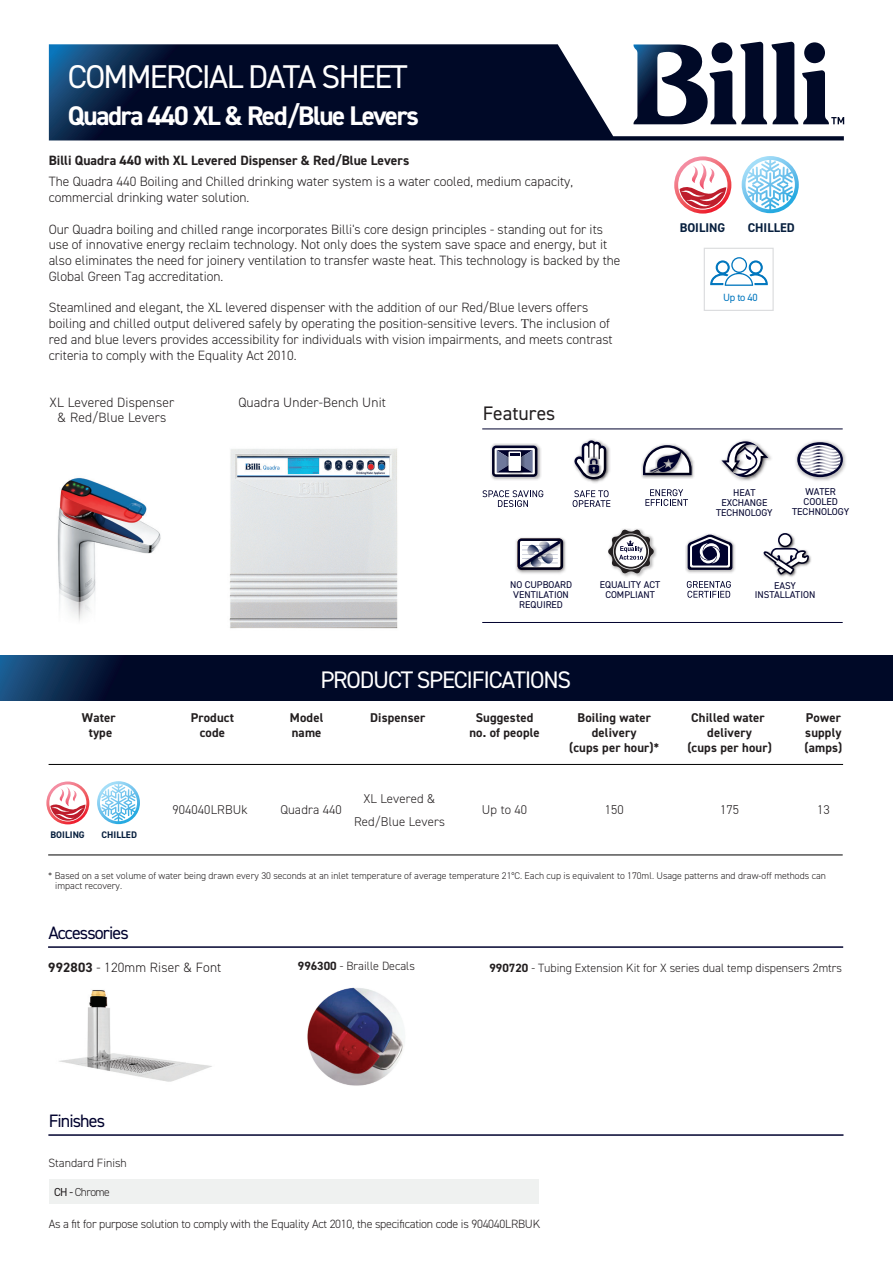
<style>
.page{position:relative;width:893px;height:1263px;background:#fff}
.page>*{position:absolute;margin:0;border:0;box-sizing:border-box;transform-origin:0 0}
.t1{font:33px "DIN2014";letter-spacing:-.05em;color:#fff}
.t2{font:700 27px "DIN2014";letter-spacing:-.05em;color:#fff}
.t3{font:24px "DIN2014";letter-spacing:-.05em;color:#fff}
.t4{font:19.65px "DIN2014";color:#231f20}
.t5{font:18px "DIN2014";letter-spacing:-.05em;color:#00022e}
.t6{font:300 13.5px/15.8px "DIN2014";color:#231f20}
.t7{font:700 13.5px "DIN2014";color:#231f20}
.t8{font:700 12.75px "DIN2014";letter-spacing:.01em;color:#231f20}
.t9{font:300 12.75px "DIN2014";letter-spacing:.01em;color:#231f20}
.t10{font:700 12.75px "DIN2014";color:#071f3e}
.t11{font:300 12px "DIN2014";color:#231f20}
.t12{font:300 12px "DIN2014";letter-spacing:-.02em;color:#231f20}
.t13{font:300 11.55px "DIN2014";letter-spacing:-.05em;color:#231f20}
.t14{font:10.5px "DIN2014";color:#0076be}
.t15{font:9.9px/9.9px "DIN2014";color:#00022e;text-align:center}
.t16{font:300 9.75px/10.5px "DIN2014";color:#231f20}
.t17{font:700 9.6px "DIN2014";color:#071f3e}
.s1{font-family:"Minion Pro";font-weight:400}
.s2{font-weight:700}
.s3{font-weight:400}
</style>
<div class="page">
<img style="left:229px;top:448px;width:169px;height:181px">
<hr style="left:49px;top:764px;width:794px;height:1px;background:#000001">
<hr style="left:48px;top:854px;width:795px;height:1px;background:#000001">
<svg style="left:49px;top:44px;width:795px;height:96px;background:#202c48"></svg>
<svg style="left:0;top:656px;width:893px;height:45px;background:#020e2d"></svg>
<hr style="left:482px;top:428px;width:361px;height:1px;background:#00022e">
<hr style="left:482px;top:622px;width:361px;height:1px;background:#00022e">
<img style="left:491px;top:444px;width:47px;height:35px">
<svg style="left:492px;top:446px;width:45px;height:31px"></svg>
<img style="left:493px;top:445px;width:48px;height:35px">
<svg style="left:495px;top:448px;width:40px;height:26px"></svg>
<img style="left:506px;top:449px;width:18px;height:25px">
<svg style="left:497px;top:450px;width:36px;height:22px"></svg>
<svg style="left:482px;top:490px;width:61px;height:17px"></svg>
<img style="left:586px;top:439px;width:24px;height:44px">
<img style="left:585px;top:441px;width:22px;height:39px">
<svg style="left:574px;top:440px;width:32px;height:39px"></svg>
<svg style="left:573px;top:490px;width:37px;height:17px"></svg>
<img style="left:641px;top:444px;width:53px;height:34px">
<img style="left:643px;top:475px;width:49px;height:2px">
<img style="left:647px;top:475px;width:39px;height:2px">
<svg style="left:643px;top:445px;width:49px;height:30px"></svg>
<svg style="left:645px;top:489px;width:43px;height:17px"></svg>
<img style="left:516px;top:537px;width:50px;height:36px">
<svg style="left:517px;top:538px;width:46px;height:32px"></svg>
<img style="left:778px;top:533px;width:17px;height:13px">
<div style="left:780px;top:535px;width:11px;height:11px;background:#fff;border-radius:50%"></div>
<svg style="left:763px;top:546px;width:47px;height:31px"></svg>
<img style="left:796px;top:441px;width:50px;height:40px">
<svg style="left:797px;top:442px;width:46px;height:35px"></svg>
<svg style="left:800px;top:445px;width:40px;height:29px"></svg>
<img style="left:738px;top:456px;width:33px;height:25px">
<img style="left:741px;top:478px;width:28px;height:2px">
<img style="left:736px;top:478px;width:27px;height:1px">
<svg style="left:720px;top:440px;width:50px;height:38px"></svg>
<img style="left:686px;top:544px;width:1px;height:27px">
<img style="left:687px;top:542px;width:48px;height:31px">
<svg style="left:688px;top:534px;width:44px;height:36px"></svg>
<svg style="left:687px;top:581px;width:44px;height:17px"></svg>
<svg style="left:97px;top:781px;width:43px;height:43px"></svg>
<svg style="left:44px;top:779px;width:48px;height:47px"></svg>
<svg style="left:46px;top:781px;width:43px;height:43px"></svg>
<svg style="left:633px;top:42px;width:211px;height:82px"></svg>
<svg style="left:742px;top:156px;width:57px;height:57px"></svg>
<svg style="left:674px;top:156px;width:57px;height:58px"></svg>
<div style="left:704px;top:248px;width:70px;height:63px;background:#fff;border:1px solid #dcdddf"></div>
<svg style="left:710px;top:257px;width:57px;height:29px"></svg>
<img style="left:621px;top:546px;width:36px;height:31px">
<svg style="left:608px;top:529px;width:46px;height:45px"></svg>
<img style="left:57px;top:478px;width:104px;height:143px">
<img style="left:59px;top:990px;width:153px;height:92px">
<hr style="left:48px;top:946px;width:795px;height:2px;background:#00022e">
<hr style="left:48px;top:1134px;width:795px;height:2px;background:#00022e">
<div style="left:49px;top:1179px;width:490px;height:25px;background:#eff1f0"></div>
<img style="left:307px;top:987px;width:97px;height:99px">
<h1 class="t1" style="left:68px;top:56px;width:341px">COMMERCIAL DATA SHEET</h1>
<h2 class="t2" style="left:68px;top:98px;width:352px">Quadra 440 XL &amp; Red/Blue Levers</h2>
<p class="t7" style="left:49px;top:151px;width:362px">Billi Quadra 440 with XL Levered Dispenser &amp; Red/Blue Levers</p>
<p class="t6" style="left:49px;top:174px;width:526px">The Quadra 440 Boiling and Chilled drinking water system is a water cooled, medium capacity, commercial drinking water solution.</p>
<p class="t6" style="left:49px;top:221px;width:573px">Our Quadra boiling and chilled range incorporates Billi's core design principles - standing out for its use of innovative energy reclaim technology. Not only does the system save space and energy, but it also eliminates the need for joinery ventilation to transfer waste heat. This technology is backed by the Global Green Tag accreditation.</p>
<p class="t6" style="left:49px;top:300px;width:565px">Steamlined and elegant, the XL levered dispenser with the addition of our Red/Blue levers offers boiling and chilled output delivered safely by operating the position-sensitive levers. <span class="s1">T</span>he inclusion of red and blue levers provides accessibility for individuals with vision impairments, and meets contrast criteria to comply with the Equality Act 2010.</p>
<p class="t6" style="left:50px;top:395px;width:126px;line-height:15px;text-align:center">XL Levered Dispenser &amp; Red/Blue Levers</p>
<p class="t6" style="left:238px;top:395px;width:149px">Quadra Under-Bench Unit</p>
<h3 class="t4" style="left:483px;top:400px;width:74px">Features</h3>
<p class="t10" style="left:680px;top:219px;width:47px">BOILING</p>
<p class="t10" style="left:748px;top:219px;width:49px">CHILLED</p>
<p class="t14" style="left:723px;top:291px;width:36px">Up to 40</p>
<p class="t15" style="left:716px;top:487px;width:58px">HEAT<br>EXCHANGE<br>TECHNOLOGY</p>
<p class="t15" style="left:792px;top:487px;width:59px">WATER<br>COOLED<br>TECHNOLOGY</p>
<p class="t15" style="left:510px;top:579px;width:64px">NO CUPBOARD<br>VENTILATION<br>REQUIRED</p>
<p class="t15" style="left:755px;top:580px;width:62px">EASY<br>INSTALLATION</p>
<p class="t15" style="left:600px;top:580px;width:62px">EQUALITY ACT<br>COMPLIANT</p>
<h3 class="t3" style="left:320px;top:664px;width:252px">PRODUCT SPECIFICATIONS</h3>
<p class="t8" style="left:82px;top:709px;width:35px">Water</p>
<p class="t8" style="left:191px;top:709px;width:45px">Product</p>
<p class="t8" style="left:290px;top:709px;width:35px">Model</p>
<p class="t8" style="left:370px;top:709px;width:57px">Dispenser</p>
<p class="t8" style="left:476px;top:709px;width:59px">Suggested</p>
<p class="t8" style="left:577px;top:709px;width:75px">Boiling water</p>
<p class="t8" style="left:691px;top:709px;width:75px">Chilled water</p>
<p class="t8" style="left:806px;top:709px;width:36px">Power</p>
<p class="t8" style="left:89px;top:724px;width:25px">type</p>
<p class="t8" style="left:200px;top:724px;width:27px">code</p>
<p class="t8" style="left:292px;top:724px;width:31px">name</p>
<p class="t8" style="left:469px;top:724px;width:72px">no. of people</p>
<p class="t8" style="left:592px;top:724px;width:46px">delivery</p>
<p class="t8" style="left:707px;top:724px;width:46px">delivery</p>
<p class="t8" style="left:805px;top:724px;width:38px">supply</p>
<p class="t8" style="left:569px;top:739px;width:91px">(cups per hour)*</p>
<p class="t8" style="left:687px;top:739px;width:86px">(cups per hour)</p>
<p class="t8" style="left:805px;top:739px;width:39px">(amps)</p>
<p class="t17" style="left:50px;top:829px;width:36px">BOILING</p>
<p class="t17" style="left:102px;top:828px;width:37px">CHILLED</p>
<p class="t9" style="left:172px;top:802px;width:77px">904040LRBUk</p>
<p class="t9" style="left:280px;top:802px;width:63px">Quadra 440</p>
<p class="t9" style="left:363px;top:791px;width:74px">XL Levered &amp;</p>
<p class="t9" style="left:354px;top:814px;width:93px">Red/Blue Levers</p>
<p class="t9" style="left:482px;top:802px;width:47px">Up to 40</p>
<p class="t9" style="left:605px;top:802px;width:21px">150</p>
<p class="t9" style="left:720px;top:802px;width:21px">175</p>
<p class="t9" style="left:817px;top:802px;width:14px">13</p>
<p class="t16" style="left:55px;top:870px;width:772px;text-indent:-7px">* Based on a set volume of water being drawn every 30 seconds at an inlet temperature of average temperature 21°C. Each cup is equivalent to 170ml. Usage patterns and draw-off methods can impact recovery.</p>
<h3 class="t5" style="left:48px;top:922px;width:82px">Accessories</h3>
<p class="t6" style="left:48px;top:959px;width:175px"><span class="s2">992803</span> - 120mm Riser &amp; Font</p>
<p class="t11" style="left:298px;top:959px;width:119px"><span class="s2">996300</span> - Braille Decals</p>
<p class="t11" style="left:489px;top:960px;width:354px"><span class="s2">990720</span> - Tubing Extension Kit for X series dual temp dispensers 2mtrs</p>
<h3 class="t5" style="left:49px;top:1110px;width:58px">Finishes</h3>
<p class="t11" style="left:48px;top:1156px;width:80px">Standard Finish</p>
<p class="t13" style="left:54px;top:1185px;width:57px"><span class="s3">CH -</span> Chrome</p>
<p class="t12" style="left:49px;top:1216px;width:493px">As a fit for purpose solution to comply with the Equality Act 2010, the specification code is 904040LRBUK</p>
</div>
